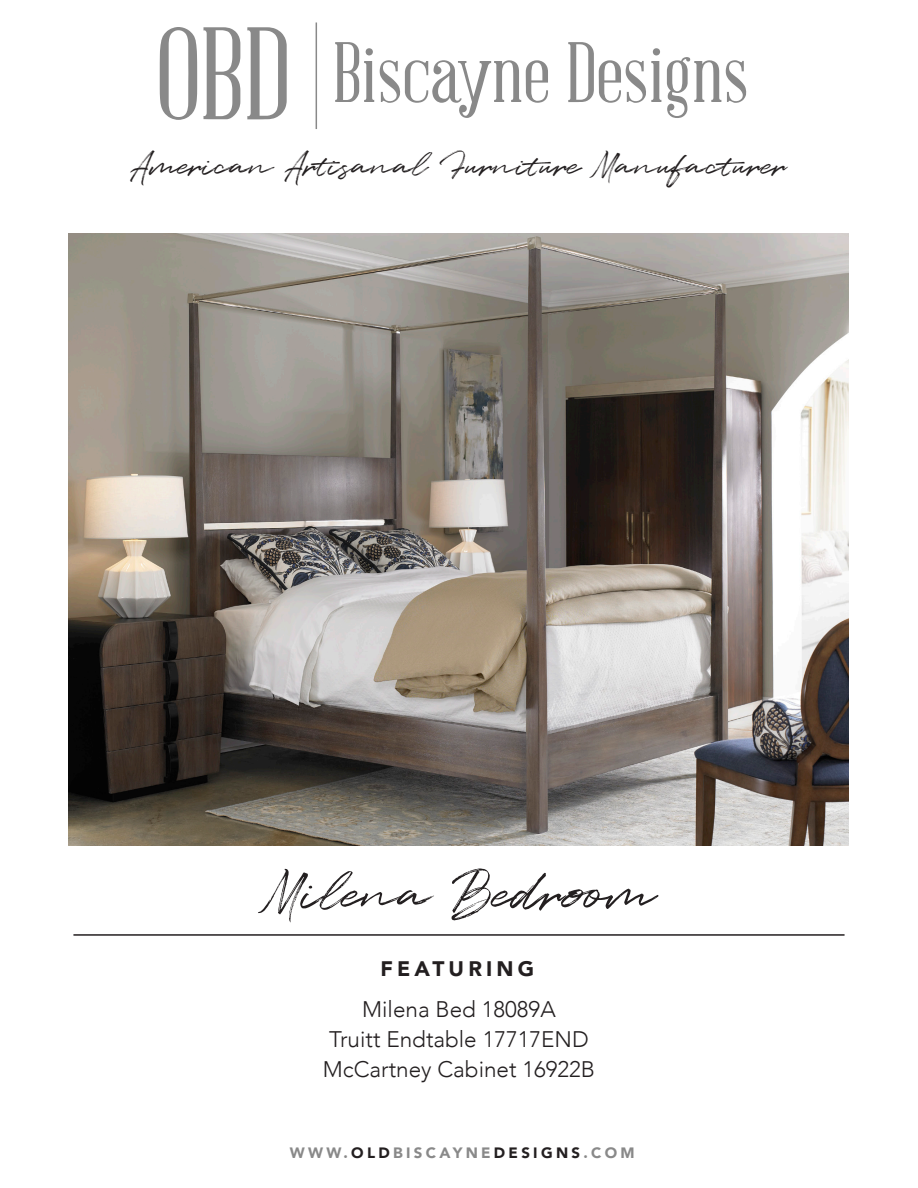
<style>
.page{position:relative;width:918px;height:1188px;background:#fff}
.page>*{position:absolute;margin:0;border:0;box-sizing:border-box;transform-origin:0 0}
.t1{font:129px "Abraham Lincoln";color:#898989}
.t2{font:84px "Abraham Lincoln";color:#898989}
.t3{font:54px "Quentin";color:#231f20}
.t4{font:33px "Quentin";color:#231f20}
.t5{font:300 22.5px "Avenir";color:#231f20}
.t6{font:900 21px "Avenir";letter-spacing:.2em;color:#231f20}
.t7{font:900 15px "Avenir";letter-spacing:.22em;color:#898989}
.s1{color:#231f20}
</style>
<div class="page">
<hr style="left:316px;top:22px;width:1px;height:107px;background:#898989">
<hr style="left:73px;top:934px;width:772px;height:2px;background:#231f20">
<img style="left:68px;top:233px;width:781px;height:612px">
<p class="t1" style="left:156px;top:7px;width:136px">OBD</p>
<p class="t2" style="left:333px;top:29px;width:417px">Biscayne Designs</p>
<p class="t4" style="left:131px;top:143px;width:657px">American Artisanal Furniture Manufacturer</p>
<p class="t3" style="left:264px;top:857px;width:392px">Milena Bedroom</p>
<p class="t6" style="left:380px;top:951px;width:155px">FEATURING</p>
<p class="t5" style="left:362px;top:996px;width:195px">Milena Bed 18089A</p>
<p class="t5" style="left:329px;top:1026px;width:261px">Truitt Endtable 17717END</p>
<p class="t5" style="left:323px;top:1056px;width:274px">McCartney Cabinet 16922B</p>
<p class="t7" style="left:290px;top:1140px;width:346px">WWW.<span class="s1">OLD</span>BISCAYNE<span class="s1">DESIGNS</span>.COM</p>
</div>
